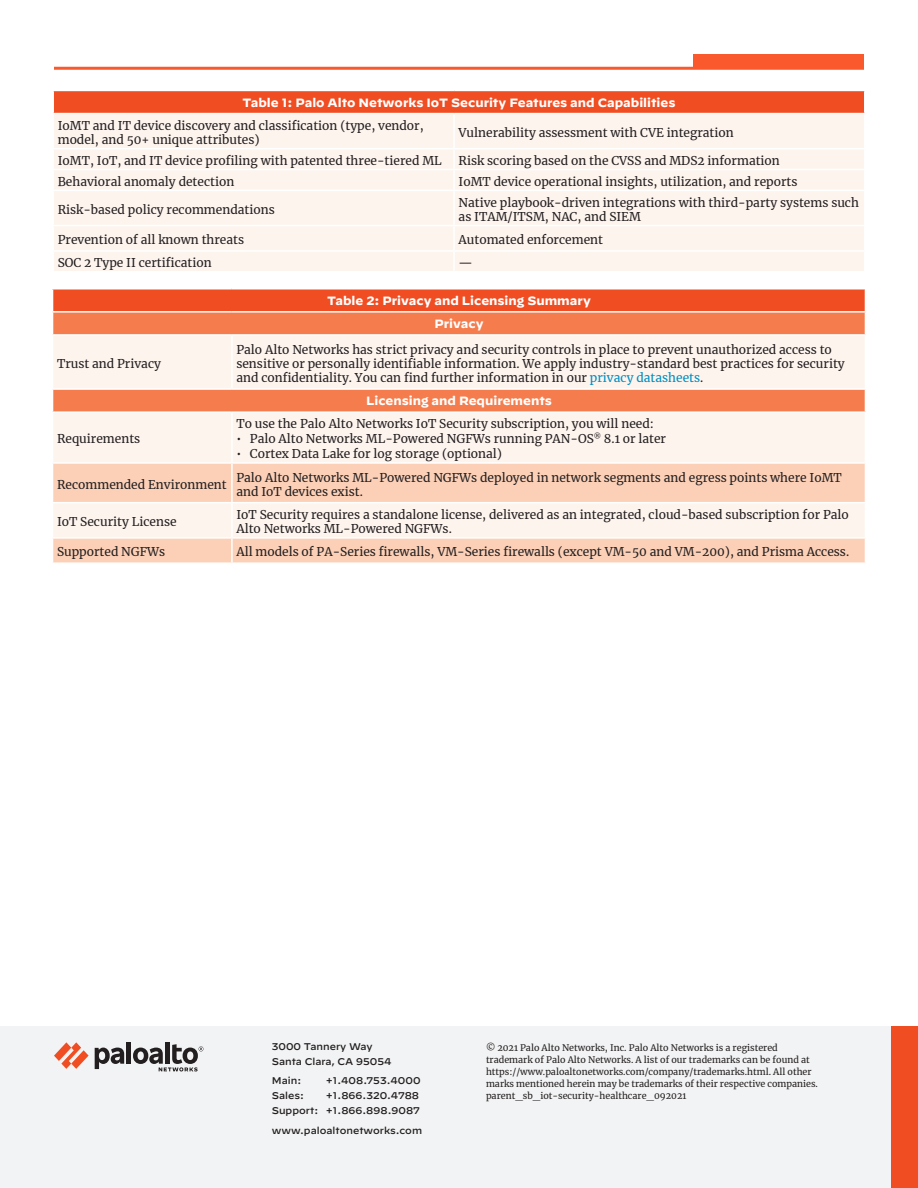
<style>
.page{position:relative;width:918px;height:1188px;background:#fff}
.page>*{position:absolute;margin:0;border:0;box-sizing:border-box;transform-origin:0 0}
.table-body-text{font:12px/14.4px "Merriweather";color:#231f20}
.table-title{font:700 12px "Decimal";color:#fff}
.table-column-header{font:700 12px "Decimal";color:#fff}
.t1{font:500 9.75px/15px "Decimal";color:#231f20}
.t2{font:9px/12px "Merriweather";color:#231f20}
.s1{color:#008dc1}
</style>
<div class="page">
<div style="left:0;top:1026px;width:918px;height:162px;background:#f2f3f4"></div>
<svg style="left:54px;top:1042px;width:35px;height:27px"></svg>
<hr style="left:127px;top:1042px;width:4px;height:22px;background:#231f20">
<svg style="left:95px;top:1048px;width:29px;height:21px"></svg>
<div style="left:165px;top:1042px;width:5px;height:22px;background:#231f20"></div>
<svg style="left:133px;top:1044px;width:70px;height:27px"></svg>
<div style="left:891px;top:1026px;width:27px;height:162px;background:#f04d22"></div>
<div style="left:693px;top:54px;width:171px;height:14px;background:#fa582d"></div>
<hr style="left:54px;top:67px;width:810px;height:3px;background:#fa582d">
<div style="left:53px;top:90px;width:812px;height:24px;background:#f04d22"></div>
<div style="left:54px;top:114px;width:810px;height:157px;background:#fdf4ee"></div>
<hr style="left:52px;top:90px;width:402px;height:1px;background:#fff">
<hr style="left:52px;top:91px;width:2px;height:22px;background:#fff">
<hr style="left:454px;top:90px;width:412px;height:1px;background:#fff">
<hr style="left:864px;top:91px;width:2px;height:22px;background:#fff">
<hr style="left:52px;top:113px;width:402px;height:1px;background:#fff">
<hr style="left:454px;top:113px;width:412px;height:1px;background:#fff">
<hr style="left:453px;top:114px;width:2px;height:34px;background:#fff">
<hr style="left:52px;top:148px;width:402px;height:2px;background:#fff">
<hr style="left:454px;top:148px;width:412px;height:2px;background:#fff">
<svg style="left:453px;top:150px;width:2px;height:19px"></svg>
<hr style="left:52px;top:169px;width:402px;height:1px;background:#fff">
<hr style="left:454px;top:169px;width:412px;height:1px;background:#fff">
<hr style="left:453px;top:170px;width:2px;height:20px;background:#fff">
<hr style="left:52px;top:190px;width:402px;height:1px;background:#fff">
<hr style="left:454px;top:190px;width:412px;height:1px;background:#fff">
<hr style="left:453px;top:191px;width:2px;height:34px;background:#fff">
<hr style="left:52px;top:225px;width:402px;height:1px;background:#fff">
<hr style="left:454px;top:225px;width:412px;height:1px;background:#fff">
<hr style="left:453px;top:226px;width:2px;height:24px;background:#fff">
<hr style="left:52px;top:250px;width:402px;height:2px;background:#fff">
<hr style="left:454px;top:250px;width:412px;height:2px;background:#fff">
<svg style="left:453px;top:252px;width:2px;height:19px"></svg>
<div style="left:53px;top:289px;width:812px;height:23px;background:#f04d22"></div>
<div style="left:53px;top:313px;width:812px;height:21px;background:#f47c4d"></div>
<svg style="left:53px;top:336px;width:812px;height:126px;background:#fbdfd2"></svg>
<svg style="left:53px;top:464px;width:812px;height:98px;background:#fcdcca"></svg>
<hr style="left:52px;top:288px;width:180px;height:2px;background:#fff">
<hr style="left:232px;top:288px;width:634px;height:2px;background:#fff">
<hr style="left:52px;top:311px;width:180px;height:2px;background:#fff">
<hr style="left:232px;top:311px;width:634px;height:2px;background:#fff">
<hr style="left:231px;top:336px;width:2px;height:52px;background:#fff">
<hr style="left:52px;top:388px;width:180px;height:2px;background:#fff">
<hr style="left:232px;top:388px;width:634px;height:2px;background:#fff">
<hr style="left:52px;top:411px;width:180px;height:2px;background:#fff">
<hr style="left:232px;top:411px;width:634px;height:2px;background:#fff">
<hr style="left:231px;top:413px;width:2px;height:49px;background:#fff">
<hr style="left:231px;top:464px;width:2px;height:38px;background:#fff">
<hr style="left:52px;top:502px;width:180px;height:1px;background:#fff">
<hr style="left:232px;top:502px;width:634px;height:1px;background:#fff">
<hr style="left:231px;top:503px;width:2px;height:34px;background:#fff">
<hr style="left:52px;top:537px;width:180px;height:2px;background:#fff">
<hr style="left:232px;top:537px;width:634px;height:2px;background:#fff">
<hr style="left:231px;top:539px;width:2px;height:23px;background:#fff">
<p class="table-title" style="left:243px;top:96px;width:434px">Table 1: Palo Alto Networks IoT Security Features and Capabilities</p>
<p class="table-body-text" style="left:58px;top:118px;width:368px">IoMT and IT device discovery and classification (type, vendor, model, and 50+ unique attributes)</p>
<p class="table-body-text" style="left:459px;top:125px;width:277px">Vulnerability assessment with CVE integration</p>
<p class="table-body-text" style="left:58px;top:153px;width:386px">IoMT, IoT, and IT device profiling with patented three-tiered ML</p>
<p class="table-body-text" style="left:459px;top:153px;width:323px">Risk scoring based on the CVSS and MDS2 information</p>
<p class="table-body-text" style="left:58px;top:174px;width:178px">Behavioral anomaly detection</p>
<p class="table-body-text" style="left:459px;top:174px;width:340px">IoMT device operational insights, utilization, and reports</p>
<p class="table-body-text" style="left:58px;top:202px;width:219px">Risk-based policy recommendations</p>
<p class="table-body-text" style="left:459px;top:195px;width:402px">Native playbook-driven integrations with third-party systems such as ITAM/ITSM, NAC, and SIEM</p>
<p class="table-body-text" style="left:58px;top:232px;width:188px">Prevention of all known threats</p>
<p class="table-body-text" style="left:459px;top:232px;width:146px">Automated enforcement</p>
<p class="table-body-text" style="left:58px;top:255px;width:155px">SOC 2 Type II certification</p>
<p class="table-body-text" style="left:459px;top:255px;width:16px">—</p>
<p class="table-title" style="left:327px;top:294px;width:265px">Table 2: Privacy and Licensing Summary</p>
<p class="table-column-header" style="left:435px;top:317px;width:50px">Privacy</p>
<p class="table-body-text" style="left:57px;top:356px;width:106px">Trust and Privacy</p>
<p class="table-body-text" style="left:236px;top:342px;width:610px">Palo Alto Networks has strict privacy and security controls in place to prevent unauthorized access to sensitive or personally identifiable information. We apply industry-standard best practices for security and confidentiality. You can find further information in our <span class="s1">privacy datasheets</span>.</p>
<p class="table-column-header" style="left:366px;top:394px;width:187px">Licensing and Requirements</p>
<p class="table-body-text" style="left:57px;top:432px;width:85px">Requirements</p>
<p class="table-body-text" style="left:236px;top:417px;width:419px">To use the Palo Alto Networks IoT Security subscription, you will need:</p>
<p class="table-body-text" style="left:236px;top:432px;width:431px">• Palo Alto Networks ML-Powered NGFWs running PAN-OS<sup>®</sup> 8.1 or later</p>
<p class="table-body-text" style="left:236px;top:447px;width:267px">• Cortex Data Lake for log storage (optional)</p>
<p class="table-body-text" style="left:57px;top:477px;width:171px">Recommended Environment</p>
<p class="table-body-text" style="left:236px;top:470px;width:607px">Palo Alto Networks ML-Powered NGFWs deployed in network segments and egress points where IoMT and IoT devices exist.</p>
<p class="table-body-text" style="left:57px;top:514px;width:121px">IoT Security License</p>
<p class="table-body-text" style="left:236px;top:507px;width:614px">IoT Security requires a standalone license, delivered as an integrated, cloud-based subscription for Palo<br>Alto Networks ML-Powered NGFWs.</p>
<p class="table-body-text" style="left:57px;top:545px;width:110px">Supported NGFWs</p>
<p class="table-body-text" style="left:236px;top:545px;width:614px">All models of PA-Series firewalls, VM-Series firewalls (except VM-50 and VM-200), and Prisma Access.</p>
<p class="t1" style="left:272px;top:1038px;width:121px">3000 Tannery Way<br>Santa Clara, CA 95054</p>
<p class="t1" style="left:272px;top:1072px;width:31px">Main:</p>
<p class="t1" style="left:326px;top:1072px;width:96px">+1.408.753.4000</p>
<p class="t1" style="left:272px;top:1087px;width:34px">Sales:</p>
<p class="t1" style="left:272px;top:1087px;width:150px;text-align:right">+1.866.320.4788<br>Support: +1.866.898.9087</p>
<p class="t1" style="left:272px;top:1122px;width:152px">www.paloaltonetworks.com</p>
<p class="t2" style="left:486px;top:1042px;width:334px">© 2021 Palo Alto Networks, Inc. Palo Alto Networks is a registered trademark of Palo Alto Networks. A list of our trademarks can be found at https://www.paloaltonetworks.com/company/trademarks.html. All other marks mentioned herein may be trademarks of their respective companies. parent_sb_iot-security-healthcare_092021</p>
</div>
